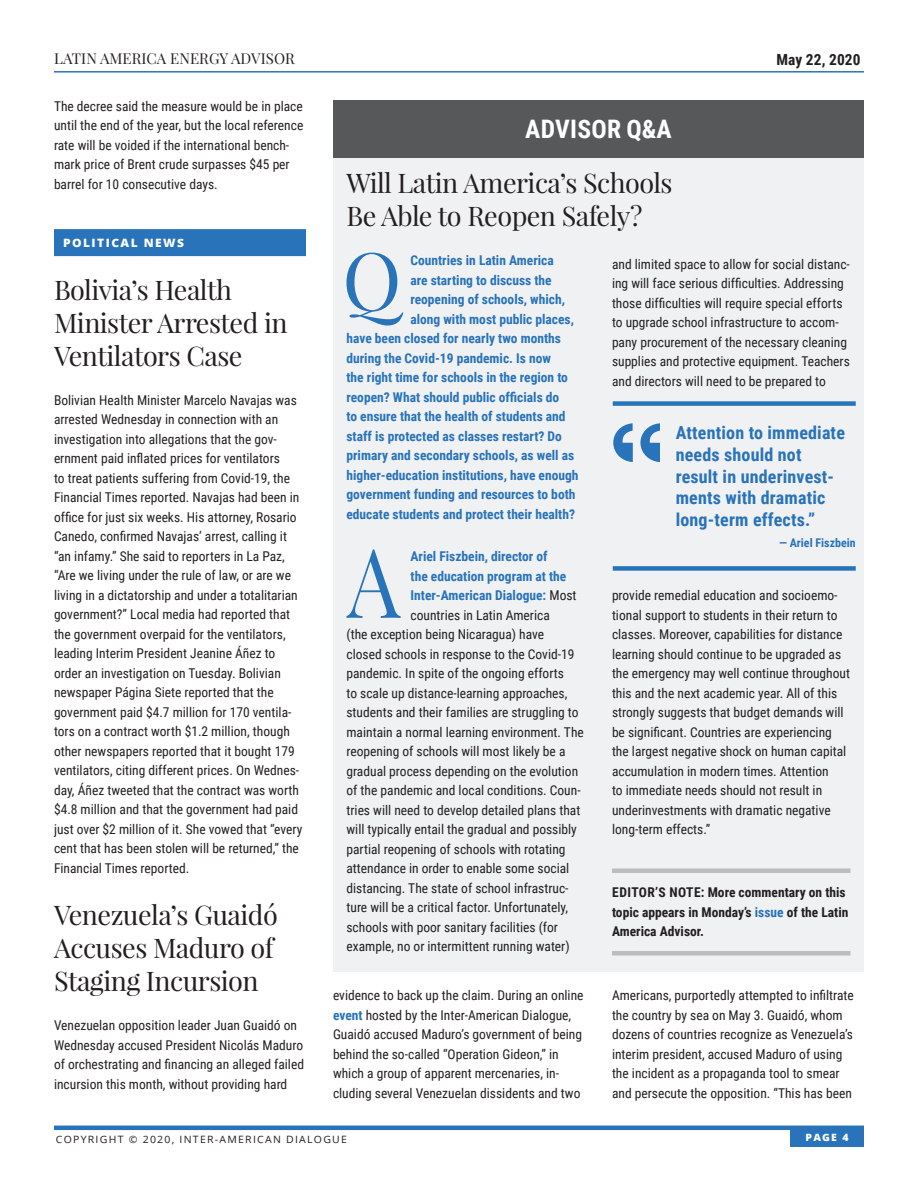
<style>
.page{position:relative;width:918px;height:1188px;background:#fff}
.page>*{position:absolute;margin:0;border:0;box-sizing:border-box;transform-origin:0 0}
.Answer_Text_-_Drop_C{font:96.15px "Playfair Display";color:#2873ba;scale:.88 1}
.Question_Text_-_Drop{font:80.1px "Playfair Display";color:#2873ba}
.Subhead_18pt{font:27px/33px "Playfair Display";letter-spacing:-.02em;color:#231f20}
.White_Section_Titles{font:700 25.5px "Roboto Condensed";letter-spacing:.01em;color:#fff}
.New_-_Block_Quote_Te{font:700 18px/21.6px "Roboto Condensed";letter-spacing:.01em;color:#2873ba}
.t1{font:700 15.3px "Roboto Condensed";letter-spacing:.005em;color:#231f20}
.t2{font:15px "Playfair Display";letter-spacing:.005em;color:#231f20}
.Subhead_18pt-2{font:13.5px/19.5px "Roboto Condensed";color:#231f20}
.Answer_Text_-_Drop_C-2{font:13.5px/19.5px "Roboto Condensed";color:#231f20}
.Question_Text_-_Drop-2{font:700 13.5px "Roboto Condensed";color:#2873ba}
.Editors_Note{font:700 13.5px/19.5px "Roboto Condensed";color:#231f20}
.Answer_Text_-_Drop_C-3{font:700 13.5px "Roboto Condensed";color:#2873ba}
.Quote_-_Name{font:700 12px "Roboto Condensed";color:#2873ba}
.Sections_-_with_Ener{font:800 11.55px "Open Sans";letter-spacing:.12em;color:#fff;scale:1.04 1}
.t3{font:10.05px "Open Sans";letter-spacing:.12em;color:#231f20;scale:1.04 1}
.t4{font:800 10.05px "Open Sans";color:#fff;scale:1.04 1}
.s1{font-weight:400;color:#231f20}
.s2{color:#2873ba}
.s3{font-weight:700;color:#2873ba}
</style>
<div class="page">
<hr style="left:54px;top:1126px;width:810px;height:4px;background:#2873ba">
<div style="left:790px;top:1129px;width:74px;height:18px;background:#2873ba"></div>
<hr style="left:54px;top:71px;width:810px;height:2px;background:#2873ba">
<div style="left:54px;top:229px;width:252px;height:27px;background:#2873ba"></div>
<div style="left:333px;top:151px;width:531px;height:821px;background:#f0f1f2"></div>
<div style="left:612px;top:868px;width:238px;height:5px;background:#bcbdc0"></div>
<div style="left:612px;top:951px;width:238px;height:5px;background:#bcbdc0"></div>
<div style="left:333px;top:100px;width:531px;height:58px;background:#57585a"></div>
<div style="left:613px;top:401px;width:243px;height:5px;background:#2873ba"></div>
<div style="left:613px;top:566px;width:243px;height:5px;background:#2873ba"></div>
<svg style="left:613px;top:423px;width:20px;height:39px"></svg>
<svg style="left:640px;top:423px;width:20px;height:39px"></svg>
<p class="t2" style="left:54px;top:49px;width:242px">LATIN AMERICA ENERGY ADVISOR</p>
<p class="t1" style="left:777px;top:49px;width:86px">May 22, 2020</p>
<p class="Subhead_18pt-2" style="left:54px;top:96px;width:251px">The decree said the measure would be in place until the end of the year, but the local reference rate will be voided if the international bench&shy;mark price of Brent crude surpasses $45 per barrel for 10 consecutive days.</p>
<p class="White_Section_Titles" style="left:525px;top:111px;width:148px">ADVISOR Q&amp;A</p>
<p class="Subhead_18pt" style="left:346px;top:167px;width:328px">Will Latin America’s Schools<br>Be Able to Reopen Safely?</p>
<p class="Question_Text_-_Drop" style="left:342px;top:230px;width:61px">Q</p>
<p class="Question_Text_-_Drop-2" style="left:410px;top:251px;width:145px">Countries in Latin America</p>
<p class="Sections_-_with_Ener" style="left:63px;top:234px;width:118px">POLITICAL NEWS</p>
<p class="Subhead_18pt" style="left:54px;top:273px;width:235px">Bolivia’s Health<br>Minister Arrested in<br>Ventilators Case</p>
<p class="Subhead_18pt-2" style="left:54px;top:390px;width:250px">Bolivian Health Minister Marcelo Navajas was arrested Wednesday in connection with an investigation into allegations that the gov&shy;ernment paid inflated prices for ventilators<br>to treat patients suffering from Covid-19, the Financial Times reported. Navajas had been in office for just six weeks. His attorney, Rosario Canedo, confirmed Navajas’ arrest, calling it “an infamy.” She said to reporters in La Paz, “Are we living under the rule of law, or are we living in a dictatorship and under a totalitarian government?” Local media had reported that the government overpaid for the ventilators, leading Interim President Jeanine Áñez to order an investigation on Tuesday. Bolivian newspaper Página Siete reported that the government paid $4.7 million for 170 ventila&shy;tors on a contract worth $1.2 million, though other newspapers reported that it bought 179 ventilators, citing different prices. On Wednes&shy;day, Áñez tweeted that the contract was worth $4.8 million and that the government had paid just over $2 million of it. She vowed that “every cent that has been stolen will be returned,” the Financial Times reported.</p>
<p class="Subhead_18pt" style="left:54px;top:898px;width:225px">Venezuela’s Guaidó<br>Accuses Maduro of<br>Staging Incursion</p>
<p class="Subhead_18pt-2" style="left:54px;top:1015px;width:252px">Venezuelan opposition leader Juan Guaidó on Wednesday accused President Nicolás Maduro of orchestrating and financing an alleged failed incursion this month, without providing hard</p>
<p class="Answer_Text_-_Drop_C-2" style="left:612px;top:253px;width:239px">and limited space to allow for social distanc&shy;ing will face serious difficulties. Addressing those difficulties will require special efforts to upgrade school infrastructure to accom&shy;pany procurement of the necessary cleaning supplies and protective equipment. Teachers and directors will need to be prepared to</p>
<p class="Question_Text_-_Drop-2" style="left:410px;top:271px;width:143px">are starting to discuss the</p>
<p class="Question_Text_-_Drop-2" style="left:410px;top:290px;width:156px">reopening of schools, which,</p>
<p class="Question_Text_-_Drop-2" style="left:410px;top:310px;width:165px">along with most public places,</p>
<p class="Question_Text_-_Drop-2" style="left:346px;top:329px;width:216px">have been closed for nearly two months</p>
<p class="Question_Text_-_Drop-2" style="left:346px;top:349px;width:206px">during the Covid-19 pandemic. Is now</p>
<p class="Question_Text_-_Drop-2" style="left:346px;top:368px;width:223px">the right time for schools in the region to</p>
<p class="Question_Text_-_Drop-2" style="left:346px;top:388px;width:214px">reopen? What should public officials do</p>
<p class="Question_Text_-_Drop-2" style="left:346px;top:407px;width:221px">to ensure that the health of students and</p>
<p class="Question_Text_-_Drop-2" style="left:346px;top:427px;width:217px">staff is protected as classes restart? Do</p>
<p class="Question_Text_-_Drop-2" style="left:346px;top:446px;width:229px">primary and secondary schools, as well as</p>
<p class="Question_Text_-_Drop-2" style="left:346px;top:466px;width:234px">higher-education institutions, have enough</p>
<p class="Question_Text_-_Drop-2" style="left:346px;top:485px;width:231px">government funding and resources to both</p>
<p class="Question_Text_-_Drop-2" style="left:346px;top:505px;width:230px">educate students and protect their health?</p>
<p class="Answer_Text_-_Drop_C" style="left:347px;top:522px;width:62px">A</p>
<p class="Answer_Text_-_Drop_C-3" style="left:411px;top:547px;width:139px">Ariel Fiszbein, director of</p>
<p class="New_-_Block_Quote_Te" style="left:676px;top:422px;width:171px">Attention to immediate needs should not result in underinvest&shy;ments with dramatic long-term effects.”</p>
<p class="Quote_-_Name" style="left:779px;top:534px;width:78px">— Ariel Fiszbein</p>
<p class="Answer_Text_-_Drop_C-3" style="left:411px;top:566px;width:157px">the education program at the</p>
<p class="Answer_Text_-_Drop_C-3" style="left:411px;top:586px;width:168px">Inter-American Dialogue: <span class="s1">Most</span></p>
<p class="Answer_Text_-_Drop_C-2" style="left:411px;top:604px;width:141px">countries in Latin America</p>
<p class="Answer_Text_-_Drop_C-2" style="left:346px;top:624px;width:199px">(the exception being Nicaragua) have</p>
<p class="Answer_Text_-_Drop_C-2" style="left:346px;top:643px;width:230px">closed schools in response to the Covid-19</p>
<p class="Answer_Text_-_Drop_C-2" style="left:346px;top:663px;width:219px">pandemic. In spite of the ongoing efforts</p>
<p class="Answer_Text_-_Drop_C-2" style="left:346px;top:682px;width:222px">to scale up distance-learning approaches,</p>
<p class="Answer_Text_-_Drop_C-2" style="left:346px;top:702px;width:234px">students and their families are struggling to</p>
<p class="Answer_Text_-_Drop_C-2" style="left:346px;top:721px;width:239px">maintain a normal learning environment. The</p>
<p class="Answer_Text_-_Drop_C-2" style="left:346px;top:741px;width:220px">reopening of schools will most likely be a</p>
<p class="Answer_Text_-_Drop_C-2" style="left:346px;top:760px;width:233px">gradual process depending on the evolution</p>
<p class="Answer_Text_-_Drop_C-2" style="left:346px;top:780px;width:236px">of the pandemic and local conditions. Coun-</p>
<p class="Answer_Text_-_Drop_C-2" style="left:346px;top:799px;width:235px">tries will need to develop detailed plans that</p>
<p class="Answer_Text_-_Drop_C-2" style="left:346px;top:819px;width:232px">will typically entail the gradual and possibly</p>
<p class="Answer_Text_-_Drop_C-2" style="left:346px;top:838px;width:221px">partial reopening of schools with rotating</p>
<p class="Answer_Text_-_Drop_C-2" style="left:346px;top:858px;width:224px">attendance in order to enable some social</p>
<p class="Answer_Text_-_Drop_C-2" style="left:346px;top:877px;width:224px">distancing. The state of school infrastruc-</p>
<p class="Answer_Text_-_Drop_C-2" style="left:346px;top:897px;width:223px">ture will be a critical factor. Unfortunately,</p>
<p class="Answer_Text_-_Drop_C-2" style="left:346px;top:916px;width:213px">schools with poor sanitary facilities (for</p>
<p class="Answer_Text_-_Drop_C-2" style="left:346px;top:936px;width:225px">example, no or intermittent running water)</p>
<p class="Answer_Text_-_Drop_C-2" style="left:612px;top:585px;width:240px">provide remedial education and socioemo&shy;tional support to students in their return to classes. Moreover, capabilities for distance learning should continue to be upgraded as the emergency may well continue throughout this and the next academic year. All of this strongly suggests that budget demands will be significant. Countries are experiencing the largest negative shock on human capital accumulation in modern times. Attention<br>to immediate needs should not result in underinvestments with dramatic negative long-term effects.”</p>
<p class="Editors_Note" style="left:612px;top:882px;width:238px">EDITOR’S NOTE: More commentary on this topic appears in Monday’s <span class="s2">issue</span> of the Latin<br>America Advisor.</p>
<p class="Subhead_18pt-2" style="left:333px;top:985px;width:252px">evidence to back up the claim. During an online <span class="s3">event</span> hosted by the Inter-American Dialogue, Guaidó accused Maduro’s government of being behind the so-called “Operation Gideon,” in which a group of apparent mercenaries, in&shy;cluding several Venezuelan dissidents and two</p>
<p class="Subhead_18pt-2" style="left:612px;top:985px;width:243px">Americans, purportedly attempted to infiltrate the country by sea on May 3. Guaidó, whom dozens of countries recognize as Venezuela’s interim president, accused Maduro of using the incident as a propaganda tool to smear and persecute the opposition. “This has been</p>
<p class="t3" style="left:56px;top:1132px;width:281px">COPYRIGHT © 2020, INTER-AMERICAN DIALOGUE</p>
<p class="t4" style="left:806px;top:1129px;width:43px">PAGE 4</p>
</div>
